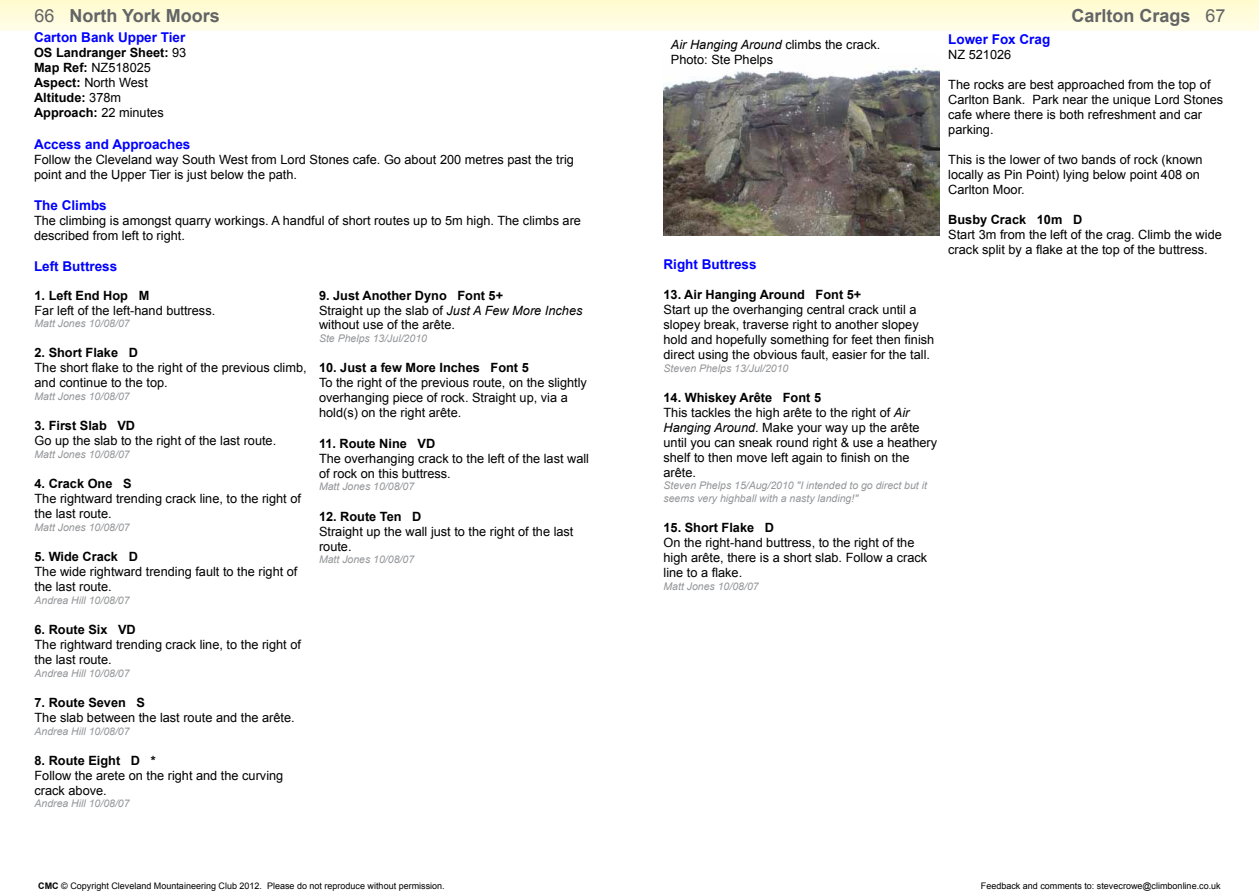
<style>
.page{position:relative;width:1259px;height:893px;background:#fff}
.page>*{position:absolute;margin:0;border:0;box-sizing:border-box;transform-origin:0 0}
.t1{font:700 18px "Arial";color:#636466}
.t2{font:700 13.5px "Arial";color:#00f}
.t3{font:12.75px/15px "Arial";color:#000}
.t4{font:700 12.75px/15px "Arial";color:#000}
.t5{font:italic 10.5px/12.6px "Arial";color:#939598}
.t6{font:9px "Arial";color:#000}
.s1{font-weight:400}
.s2{font-weight:700}
.s3{font-style:italic}
</style>
<div class="page">
<div style="left:630px;top:0;width:629px;height:30px;background:#fffcda"></div>
<div style="left:0;top:0;width:630px;height:30px;background:linear-gradient(to right,#fffcdb,#fffcdb)"></div>
<img style="left:663px;top:66px;width:277px;height:170px">
<h1 class="t1" style="left:35px;top:3px;width:187px"><span class="s1">66</span> North York Moors</h1>
<h1 class="t1" style="left:1071px;top:3px;width:156px">Carlton Crags <span class="s1">67</span></h1>
<p class="t2" style="left:34px;top:29px;width:153px">Carton Bank Upper Tier</p>
<p class="t4" style="left:34px;top:46px;width:154px">OS Landranger Sheet: <span class="s1">93<br></span>Map Ref: <span class="s1">NZ518025<br></span>Aspect: <span class="s1">North West<br></span>Altitude: <span class="s1">378m<br></span>Approach: <span class="s1">22 minutes</span></p>
<p class="t2" style="left:34px;top:135px;width:158px">Access and Approaches</p>
<p class="t3" style="left:34px;top:152px;width:541px">Follow the Cleveland way South West from Lord Stones cafe. Go about 200 metres past the trig point and the Upper Tier is just below the path.</p>
<p class="t2" style="left:34px;top:196px;width:74px">The Climbs</p>
<p class="t3" style="left:34px;top:213px;width:548px">The climbing is amongst quarry workings. A handful of short routes up to 5m high. The climbs are described from left to right.</p>
<p class="t2" style="left:34px;top:257px;width:85px">Left Buttress</p>
<p class="t4" style="left:35px;top:288px;width:116px">1. Left End Hop M</p>
<p class="t3" style="left:35px;top:303px;width:182px">Far left of the left-hand buttress.</p>
<p class="t5" style="left:35px;top:317px;width:97px">Matt Jones 10/08/07</p>
<p class="t4" style="left:35px;top:346px;width:105px">2. Short Flake D</p>
<p class="t3" style="left:35px;top:361px;width:274px">The short flake to the right of the previous climb, and continue to the top.</p>
<p class="t5" style="left:35px;top:390px;width:97px">Matt Jones 10/08/07</p>
<p class="t4" style="left:35px;top:419px;width:102px">3. First Slab VD</p>
<p class="t3" style="left:35px;top:433px;width:243px">Go up the slab to the right of the last route.</p>
<p class="t5" style="left:35px;top:448px;width:97px">Matt Jones 10/08/07</p>
<p class="t4" style="left:35px;top:477px;width:99px">4. Crack One S</p>
<p class="t3" style="left:35px;top:491px;width:268px">The rightward trending crack line, to the right of the last route.</p>
<p class="t5" style="left:35px;top:521px;width:97px">Matt Jones 10/08/07</p>
<p class="t4" style="left:35px;top:549px;width:105px">5. Wide Crack D</p>
<p class="t3" style="left:35px;top:564px;width:264px">The wide rightward trending fault to the right of the last route.</p>
<p class="t5" style="left:35px;top:594px;width:97px">Andrea Hill 10/08/07</p>
<p class="t4" style="left:35px;top:622px;width:103px">6. Route Six VD</p>
<p class="t3" style="left:35px;top:637px;width:268px">The rightward trending crack line, to the right of the last route.</p>
<p class="t5" style="left:35px;top:667px;width:97px">Andrea Hill 10/08/07</p>
<p class="t4" style="left:35px;top:695px;width:112px">7. Route Seven S</p>
<p class="t3" style="left:35px;top:710px;width:262px">The slab between the last route and the arête.</p>
<p class="t5" style="left:35px;top:725px;width:97px">Andrea Hill 10/08/07</p>
<p class="t4" style="left:35px;top:753px;width:123px">8. Route Eight D *</p>
<p class="t3" style="left:35px;top:768px;width:250px">Follow the arete on the right and the curving crack above.</p>
<p class="t5" style="left:35px;top:798px;width:97px">Andrea Hill 10/08/07</p>
<p class="t3" style="left:319px;top:288px;width:265px"><span class="s2">9. Just Another Dyno Font 5+<br></span>Straight up the slab of <span class="s3">Just A Few More Inches </span>without use of the arête.</p>
<p class="t5" style="left:319px;top:332px;width:109px">Ste Phelps 13/Jul/2010</p>
<p class="t4" style="left:319px;top:361px;width:211px">10. Just a few More Inches Font 5</p>
<p class="t3" style="left:319px;top:376px;width:269px">To the right of the previous route, on the slightly overhanging piece of rock. Straight up, via a hold(s) on the right arête.</p>
<p class="t4" style="left:319px;top:436px;width:118px">11. Route Nine VD</p>
<p class="t3" style="left:319px;top:451px;width:272px">The overhanging crack to the left of the last wall of rock on this buttress.</p>
<p class="t5" style="left:319px;top:480px;width:97px">Matt Jones 10/08/07</p>
<p class="t4" style="left:319px;top:509px;width:104px">12. Route Ten D</p>
<p class="t3" style="left:319px;top:524px;width:256px">Straight up the wall just to the right of the last route.</p>
<p class="t5" style="left:319px;top:553px;width:97px">Matt Jones 10/08/07</p>
<p class="t3" style="left:671px;top:37px;width:211px"><span class="s3">Air Hanging Around</span> climbs the crack.<br>Photo: Ste Phelps</p>
<p class="t2" style="left:663px;top:255px;width:95px">Right Buttress</p>
<p class="t4" style="left:663px;top:287px;width:199px">13. Air Hanging Around Font 5+</p>
<p class="t3" style="left:663px;top:302px;width:272px">Start up the overhanging central crack until a slopey break, traverse right to another slopey hold and hopefully something for feet then finish direct using the obvious fault, easier for the tall.</p>
<p class="t5" style="left:663px;top:362px;width:126px">Steven Phelps 13/Jul/2010</p>
<p class="t3" style="left:663px;top:390px;width:275px"><span class="s2">14. Whiskey Arête Font 5<br></span>This tackles the high arête to the right of <span class="s3">Air Hanging Around</span>. Make your way up the arête until you can sneak round right &amp; use a heathery shelf to then move left again to finish on the arête.</p>
<p class="t5" style="left:663px;top:480px;width:265px">Steven Phelps 15/Aug/2010 "I intended to go direct but it seems very highball with a nasty landing!"</p>
<p class="t4" style="left:663px;top:521px;width:112px">15. Short Flake D</p>
<p class="t3" style="left:663px;top:535px;width:265px">On the right-hand buttress, to the right of the high arête, there is a short slab. Follow a crack line to a flake.</p>
<p class="t5" style="left:663px;top:580px;width:97px">Matt Jones 10/08/07</p>
<p class="t2" style="left:948px;top:30px;width:104px">Lower Fox Crag</p>
<p class="t3" style="left:948px;top:47px;width:65px">NZ 521026</p>
<p class="t3" style="left:948px;top:77px;width:276px">The rocks are best approached from the top of Carlton Bank. Park near the unique Lord Stones cafe where there is both refreshment and car parking.</p>
<p class="t3" style="left:948px;top:152px;width:256px">This is the lower of two bands of rock (known locally as Pin Point) lying below point 408 on<br>Carlton Moor.</p>
<p class="t4" style="left:948px;top:213px;width:135px">Busby Crack 10m D</p>
<p class="t3" style="left:948px;top:227px;width:275px">Start 3m from the left of the crag. Climb the wide crack split by a flake at the top of the buttress.</p>
<p class="t6" style="left:38px;top:880px;width:408px"><span class="s2">CMC</span> © Copyright Cleveland Mountaineering Club 2012. Please do not reproduce without permission.</p>
<p class="t6" style="left:981px;top:880px;width:241px">Feedback and comments to: stevecrowe@climbonline.co.uk</p>
</div>
